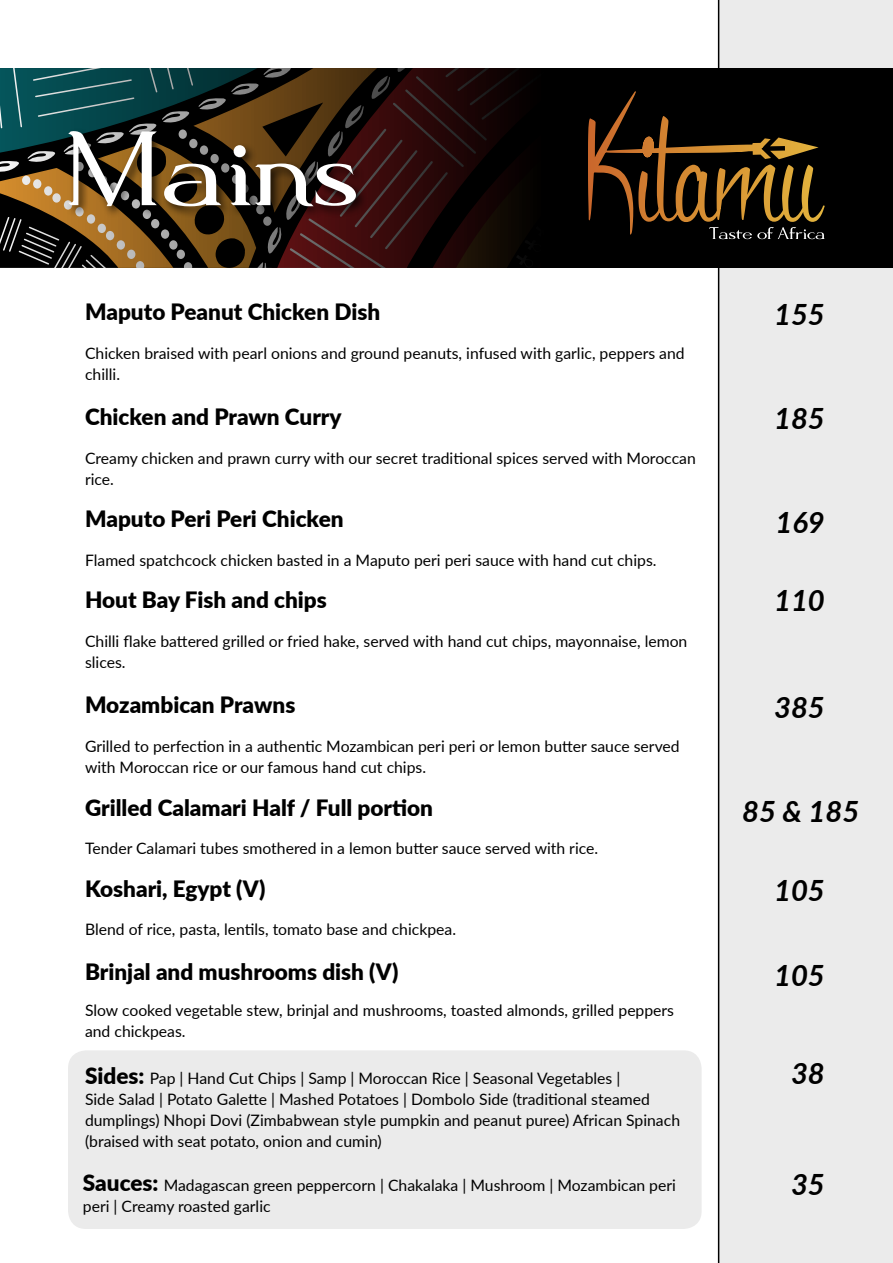
<style>
.page{position:relative;width:893px;height:1263px;background:#fff}
.page>*{position:absolute;margin:0;border:0;box-sizing:border-box;transform-origin:0 0}
.t1{font:108px "Modern KING";color:#fff}
.t2{font:italic 700 29.25px "Lato";color:#000}
.t3{font:900 22.5px "Lato";color:#000}
.t4{font:15.75px/21px "Lato";color:#000}
.s1{font-weight:900;font-size:22.5px}
</style>
<div class="page">
<div style="left:719px;top:0;width:174px;height:1263px;background:#ebebeb"></div>
<hr style="left:718px;top:0;width:1px;height:1263px;background:#000">
<svg style="left:0;top:68px;width:893px;height:200px;background:#211911"></svg>
<div style="left:66px;top:127px;width:302px;height:92px;background:#000;opacity:.75"></div>
<div style="left:68px;top:1050px;width:634px;height:179px;background:#ebebeb;border-radius:18px"></div>
<h1 class="t1" style="left:68px;top:73px;width:293px">Mains</h1>
<h3 class="t3" style="left:85px;top:295px;width:297px">Maputo Peanut Chicken Dish</h3>
<p class="t4" style="left:85px;top:342px;width:601px">Chicken braised with pearl onions and ground peanuts, infused with garlic, peppers and chilli.</p>
<h3 class="t3" style="left:85px;top:400px;width:258px">Chicken and Prawn Curry</h3>
<p class="t4" style="left:85px;top:447px;width:612px">Creamy chicken and prawn curry with our secret traditional spices served with Moroccan rice.</p>
<h3 class="t3" style="left:85px;top:502px;width:260px">Maputo Peri Peri Chicken</h3>
<p class="t4" style="left:85px;top:549px;width:573px">Flamed spatchcock chicken basted in a Maputo peri peri sauce with hand cut chips.</p>
<h3 class="t3" style="left:85px;top:583px;width:243px">Hout Bay Fish and chips</h3>
<p class="t4" style="left:85px;top:630px;width:604px">Chilli flake battered grilled or fried hake, served with hand cut chips, mayonnaise, lemon slices.</p>
<h3 class="t3" style="left:85px;top:688px;width:212px">Mozambican Prawns</h3>
<p class="t4" style="left:85px;top:735px;width:596px">Grilled to perfection in a authentic Mozambican peri peri or lemon butter sauce served with Moroccan rice or our famous hand cut chips.</p>
<h3 class="t3" style="left:85px;top:791px;width:350px">Grilled Calamari Half / Full portion</h3>
<p class="t4" style="left:85px;top:837px;width:515px">Tender Calamari tubes smothered in a lemon butter sauce served with rice.</p>
<h3 class="t3" style="left:85px;top:872px;width:182px">Koshari, Egypt (V)</h3>
<p class="t4" style="left:85px;top:918px;width:372px">Blend of rice, pasta, lentils, tomato base and chickpea.</p>
<h3 class="t3" style="left:85px;top:955px;width:315px">Brinjal and mushrooms dish (V)</h3>
<p class="t4" style="left:85px;top:999px;width:591px">Slow cooked vegetable stew, brinjal and mushrooms, toasted almonds, grilled peppers and chickpeas.</p>
<p class="t4" style="left:85px;top:1067px;width:597px"><span class="s1">Sides:</span> Pap | Hand Cut Chips | Samp | Moroccan Rice | Seasonal Vegetables |<br>Side Salad | Potato Galette | Mashed Potatoes | Dombolo Side (traditional steamed dumplings) Nhopi Dovi (Zimbabwean style pumpkin and peanut puree) African Spinach (braised with seat potato, onion and cumin)</p>
<p class="t4" style="left:83px;top:1174px;width:594px"><span class="s1">Sauces:</span> Madagascan green peppercorn | Chakalaka | Mushroom | Mozambican peri peri | Creamy roasted garlic</p>
<h2 class="t2" style="left:774px;top:293px;width:52px">155</h2>
<h2 class="t2" style="left:774px;top:397px;width:52px">185</h2>
<h2 class="t2" style="left:775px;top:500px;width:51px">169</h2>
<h2 class="t2" style="left:774px;top:578px;width:52px">110</h2>
<h2 class="t2" style="left:774px;top:685px;width:52px">385</h2>
<h2 class="t2" style="left:742px;top:790px;width:119px">85 &amp; 185</h2>
<h2 class="t2" style="left:774px;top:869px;width:52px">105</h2>
<h2 class="t2" style="left:774px;top:954px;width:52px">105</h2>
<h2 class="t2" style="left:791px;top:1052px;width:35px">38</h2>
<h2 class="t2" style="left:791px;top:1163px;width:35px">35</h2>
</div>
